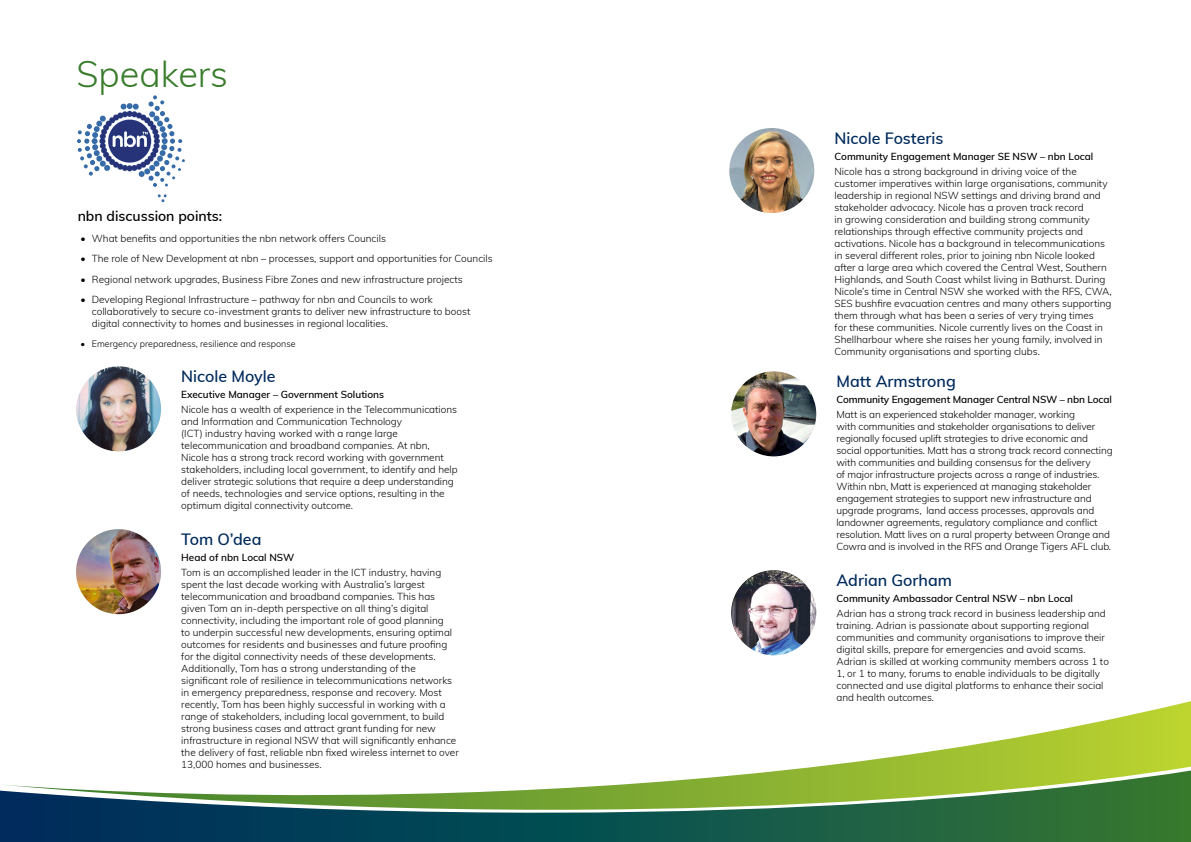
<style>
.page{position:relative;width:1191px;height:842px;background:#fff}
.page>*{position:absolute;margin:0;border:0;box-sizing:border-box;transform-origin:0 0}
.HEADING_2{font:300 36px "Muli";color:#387c2b}
.Heading_3{font:600 16px "Muli";color:#002b5c}
.Bold_intro{font:600 14px "Muli";color:#000}
.body{font:300 10px/12px "Muli";color:#000}
.tabbed_body{font:300 10px/12px "Muli";color:#000}
.Heading_3-2{font:600 10px "Muli";color:#000}
.tabbed_body-2{font:300 9px "Muli";color:#000}
</style>
<div class="page">
<img style="left:76px;top:529px;width:85px;height:85px;border-radius:43px">
<img style="left:76px;top:366px;width:85px;height:85px;border-radius:43px">
<img style="left:729px;top:128px;width:85px;height:85px;border-radius:43px">
<img style="left:731px;top:371px;width:85px;height:85px;border-radius:43px">
<img style="left:731px;top:570px;width:85px;height:85px;border-radius:43px">
<svg style="left:0;top:701px;width:1191px;height:141px"></svg>
<svg style="left:158px;top:194px;width:9px;height:8px"></svg>
<svg style="left:77px;top:95px;width:108px;height:92px"></svg>
<p class="HEADING_2" style="left:77px;top:48px;width:153px">Speakers</p>
<p class="Bold_intro" style="left:78px;top:206px;width:146px">nbn discussion points:</p>
<p class="tabbed_body" style="left:80px;top:232px;width:307px">• What benefits and opportunities the nbn network offers Councils</p>
<p class="tabbed_body" style="left:80px;top:252px;width:414px">• The role of New Development at nbn – processes, support and opportunities for Councils</p>
<p class="tabbed_body" style="left:80px;top:273px;width:384px">• Regional network upgrades, Business Fibre Zones and new infrastructure projects</p>
<p class="tabbed_body" style="left:92px;top:293px;width:380px;text-indent:-11px">• Developing Regional Infrastructure – pathway for nbn and Councils to work collaboratively to secure co-investment grants to deliver new infrastructure to boost digital connectivity to homes and businesses in regional localities.</p>
<p class="tabbed_body-2" style="left:80px;top:337px;width:217px">• Emergency preparedness, resilience and response</p>
<p class="Heading_3" style="left:181px;top:365px;width:96px">Nicole Moyle</p>
<p class="Heading_3-2" style="left:181px;top:387px;width:204px">Executive Manager – Government Solutions</p>
<p class="body" style="left:181px;top:403px;width:278px">Nicole has a wealth of experience in the Telecommunications and Information and Communication Technology<br>(ICT) industry having worked with a range large telecommunication and broadband companies. At nbn, Nicole has a strong track record working with government stakeholders, including local government, to identify and help deliver strategic solutions that require a deep understanding of needs, technologies and service options, resulting in the optimum digital connectivity outcome.</p>
<p class="Heading_3" style="left:181px;top:528px;width:82px">Tom O’dea</p>
<p class="Heading_3-2" style="left:181px;top:550px;width:115px">Head of nbn Local NSW</p>
<p class="body" style="left:181px;top:566px;width:279px">Tom is an accomplished leader in the ICT industry, having spent the last decade working with Australia’s largest telecommunication and broadband companies. This has given Tom an in-depth perspective on all thing’s digital connectivity, including the important role of good planning<br>to underpin successful new developments, ensuring optimal outcomes for residents and businesses and future proofing for the digital connectivity needs of these developments.<br>Additionally, Tom has a strong understanding of the significant role of resilience in telecommunications networks in emergency preparedness, response and recovery. Most recently, Tom has been highly successful in working with a range of stakeholders, including local government, to build strong business cases and attract grant funding for new infrastructure in regional NSW that will significantly enhance the delivery of fast, reliable nbn fixed wireless internet to over 13,000 homes and businesses.</p>
<p class="Heading_3" style="left:834px;top:127px;width:110px">Nicole Fosteris</p>
<p class="Heading_3-2" style="left:834px;top:149px;width:260px">Community Engagement Manager SE NSW – nbn Local</p>
<p class="body" style="left:834px;top:165px;width:279px">Nicole has a strong background in driving voice of the customer imperatives within large organisations, community leadership in regional NSW settings and driving brand and stakeholder advocacy. Nicole has a proven track record<br>in growing consideration and building strong community relationships through effective community projects and activations. Nicole has a background in telecommunications in several different roles, prior to joining nbn Nicole looked after a large area which covered the Central West, Southern Highlands, and South Coast whilst living in Bathurst. During Nicole’s time in Central NSW she worked with the RFS, CWA, SES bushfire evacuation centres and many others supporting them through what has been a series of very trying times<br>for these communities. Nicole currently lives on the Coast in Shellharbour where she raises her young family, involved in Community organisations and sporting clubs.</p>
<p class="Heading_3" style="left:836px;top:370px;width:121px">Matt Armstrong</p>
<p class="Heading_3-2" style="left:836px;top:392px;width:277px">Community Engagement Manager Central NSW – nbn Local</p>
<p class="body" style="left:836px;top:408px;width:278px">Matt is an experienced stakeholder manager, working<br>with communities and stakeholder organisations to deliver regionally focused uplift strategies to drive economic and social opportunities. Matt has a strong track record connecting with communities and building consensus for the delivery<br>of major infrastructure projects across a range of industries.<br>Within nbn, Matt is experienced at managing stakeholder engagement strategies to support new infrastructure and upgrade programs, land access processes, approvals and landowner agreements, regulatory compliance and conflict resolution. Matt lives on a rural property between Orange and Cowra and is involved in the RFS and Orange Tigers AFL club.</p>
<p class="Heading_3" style="left:836px;top:569px;width:117px">Adrian Gorham</p>
<p class="Heading_3-2" style="left:836px;top:591px;width:238px">Community Ambassador Central NSW – nbn Local</p>
<p class="body" style="left:836px;top:607px;width:274px">Adrian has a strong track record in business leadership and training. Adrian is passionate about supporting regional communities and community organisations to improve their digital skills, prepare for emergencies and avoid scams.<br>Adrian is skilled at working community members across 1 to 1, or 1 to many, forums to enable individuals to be digitally connected and use digital platforms to enhance their social and health outcomes.</p>
</div>
